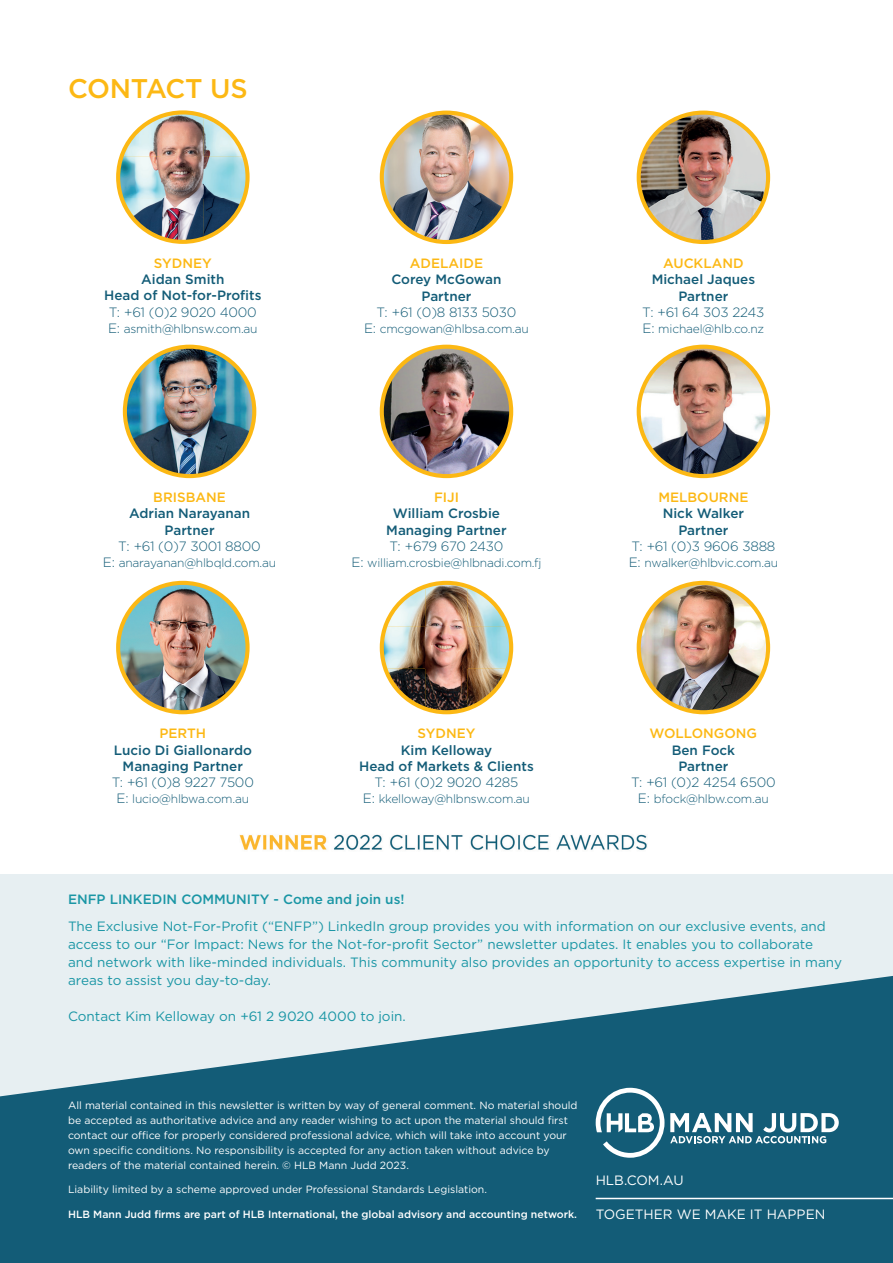
<style>
.page{position:relative;width:893px;height:1263px;background:#fff}
.page>*{position:absolute;margin:0;border:0;box-sizing:border-box;transform-origin:0 0}
.t1{font:500 27px "Gotham";letter-spacing:-.01em;color:#fcb814}
.t2{font:13.5px/18px "Gotham";color:#1a96a5}
.t3{font:500 13.5px/16.2px "Gotham";color:#135c77;text-align:center}
.t4{font:300 13.5px "Gotham";letter-spacing:-.015em;color:#135c77}
.t5{font:500 13.5px "Gotham";color:#fcb814}
.t6{font:500 13.5px "Gotham";color:#1a96a5}
.t7{font:13.5px "Gotham";color:#fff}
.t8{font:300 13.5px "Gotham";letter-spacing:-.035em;color:#135c77}
.t9{font:300 12px "Gotham";letter-spacing:-.015em;color:#135c77}
.t10{font:10.5px/15px "Gotham";color:#fff}
.t11{font:500 10.5px "Gotham";color:#fff}
.s1{font-size:13.5px}
</style>
<div class="page">
<div style="left:0;top:874px;width:893px;height:299px;background:#e7eff2"></div>
<svg style="left:0;top:976px;width:893px;height:287px;fill:#135c77"></svg>
<svg style="left:596px;top:1088px;width:68px;height:70px;background:#578b9e"></svg>
<svg style="left:670px;top:1113px;width:169px;height:30px;background:#6f9cac"></svg>
<svg style="left:380px;top:111px;width:133px;height:133px;background:#f8b81d"></svg>
<img style="left:384px;top:115px;width:125px;height:125px;border-radius:63px">
<svg style="left:637px;top:111px;width:133px;height:133px;background:#f7b71d"></svg>
<img style="left:641px;top:115px;width:125px;height:125px;border-radius:63px">
<svg style="left:123px;top:345px;width:133px;height:133px;background:#f3b51c"></svg>
<img style="left:127px;top:349px;width:125px;height:125px;border-radius:63px">
<svg style="left:380px;top:345px;width:133px;height:133px;background:#f6b51b"></svg>
<img style="left:384px;top:349px;width:125px;height:125px;border-radius:63px">
<svg style="left:637px;top:345px;width:133px;height:133px;background:#f8b81d"></svg>
<img style="left:641px;top:349px;width:125px;height:125px;border-radius:63px">
<svg style="left:116px;top:581px;width:134px;height:133px;background:#f4b923"></svg>
<img style="left:120px;top:585px;width:125px;height:125px;border-radius:63px">
<svg style="left:116px;top:110px;width:134px;height:134px"></svg>
<img style="left:124px;top:118px;width:38px;height:38px">
<img style="left:162px;top:114px;width:42px;height:42px">
<img style="left:204px;top:118px;width:38px;height:38px">
<img style="left:120px;top:156px;width:125px;height:42px">
<img style="left:124px;top:198px;width:38px;height:38px">
<img style="left:162px;top:198px;width:42px;height:42px">
<img style="left:204px;top:198px;width:38px;height:38px">
<div style="left:380px;top:581px;width:133px;height:133px;background:#fcb814;border-radius:50%"></div>
<img style="left:387px;top:588px;width:39px;height:39px">
<img style="left:426px;top:585px;width:41px;height:42px">
<img style="left:467px;top:588px;width:39px;height:39px">
<img style="left:384px;top:627px;width:125px;height:41px">
<img style="left:387px;top:668px;width:39px;height:39px">
<img style="left:426px;top:668px;width:41px;height:42px">
<img style="left:467px;top:668px;width:39px;height:39px">
<svg style="left:637px;top:581px;width:133px;height:133px;background:#f8b71c"></svg>
<img style="left:641px;top:585px;width:125px;height:125px;border-radius:63px">
<img style="left:239px;top:834px;width:408px;height:16px">
<hr style="left:596px;top:1198px;width:297px;height:1px;background:#fff">
<h1 class="t1" style="left:68px;top:71px;width:181px">CONTACT US</h1>
<p class="t5" style="left:154px;top:254px;width:59px">SYDNEY</p>
<p class="t3" style="left:104px;top:271px;width:159px">Aidan Smith<br>Head of Not-for-Profits</p>
<p class="t4" style="left:109px;top:303px;width:149px">T: +61 (0)2 9020 4000</p>
<p class="t9" style="left:108px;top:321px;width:151px"><span class="s1">E:</span> asmith@hlbnsw.com.au</p>
<p class="t5" style="left:153px;top:489px;width:74px">BRISBANE</p>
<p class="t3" style="left:129px;top:505px;width:122px">Adrian Narayanan<br>Partner</p>
<p class="t4" style="left:118px;top:538px;width:144px">T: +61 (0)7 3001 8800</p>
<p class="t9" style="left:103px;top:555px;width:175px"><span class="s1">E:</span> anarayanan@hlbqld.com.au</p>
<p class="t5" style="left:159px;top:725px;width:48px">PERTH</p>
<p class="t3" style="left:114px;top:742px;width:140px">Lucio Di Giallonardo<br>Managing Partner</p>
<p class="t4" style="left:112px;top:774px;width:144px">T: +61 (0)8 9227 7500</p>
<p class="t9" style="left:117px;top:791px;width:134px"><span class="s1">E:</span> lucio@hlbwa.com.au</p>
<p class="t5" style="left:410px;top:255px;width:75px">ADELAIDE</p>
<p class="t3" style="left:391px;top:271px;width:112px">Corey McGowan<br>Partner</p>
<p class="t4" style="left:376px;top:303px;width:141px">T: +61 (0)8 8133 5030</p>
<p class="t9" style="left:364px;top:321px;width:166px"><span class="s1">E:</span> cmcgowan@hlbsa.com.au</p>
<p class="t5" style="left:434px;top:489px;width:26px">FIJI</p>
<p class="t3" style="left:386px;top:505px;width:122px">William Crosbie<br>Managing Partner</p>
<p class="t8" style="left:389px;top:538px;width:116px">T: +679 670 2430</p>
<p class="t9" style="left:351px;top:555px;width:191px"><span class="s1">E:</span> william.crosbie@hlbnadi.com.fj</p>
<p class="t5" style="left:418px;top:725px;width:59px">SYDNEY</p>
<p class="t3" style="left:359px;top:742px;width:176px">Kim Kelloway<br>Head of Markets &amp; Clients</p>
<p class="t4" style="left:375px;top:774px;width:145px">T: +61 (0)2 9020 4285</p>
<p class="t9" style="left:363px;top:791px;width:169px"><span class="s1">E:</span> kkelloway@hlbnsw.com.au</p>
<p class="t5" style="left:663px;top:255px;width:82px">AUCKLAND</p>
<p class="t3" style="left:652px;top:271px;width:105px">Michael Jaques<br>Partner</p>
<p class="t4" style="left:642px;top:303px;width:124px">T: +61 64 303 2243</p>
<p class="t9" style="left:643px;top:321px;width:123px"><span class="s1">E:</span> michael@hlb.co.nz</p>
<p class="t5" style="left:658px;top:489px;width:92px">MELBOURNE</p>
<p class="t3" style="left:663px;top:505px;width:83px">Nick Walker<br>Partner</p>
<p class="t4" style="left:631px;top:538px;width:146px">T: +61 (0)3 9606 3888</p>
<p class="t9" style="left:629px;top:555px;width:151px"><span class="s1">E:</span> nwalker@hlbvic.com.au</p>
<p class="t5" style="left:650px;top:725px;width:109px">WOLLONGONG</p>
<p class="t3" style="left:672px;top:742px;width:65px">Ben Fock<br>Partner</p>
<p class="t4" style="left:631px;top:774px;width:146px">T: +61 (0)2 4254 6500</p>
<p class="t9" style="left:638px;top:791px;width:132px"><span class="s1">E:</span> bfock@hlbw.com.au</p>
<p class="t6" style="left:68px;top:890px;width:338px">ENFP LINKEDIN COMMUNITY - Come and join us!</p>
<p class="t2" style="left:68px;top:916px;width:775px">The Exclusive Not-For-Profit (“ENFP”) LinkedIn group provides you with information on our exclusive events, and access to our “For Impact: News for the Not-for-profit Sector” newsletter updates. It enables you to collaborate<br>and network with like-minded individuals. This community also provides an opportunity to access expertise in many areas to assist you day-to-day.</p>
<p class="t2" style="left:68px;top:1006px;width:339px">Contact Kim Kelloway on +61 2 9020 4000 to join.</p>
<p class="t10" style="left:68px;top:1097px;width:511px">All material contained in this newsletter is written by way of general comment. No material should be accepted as authoritative advice and any reader wishing to act upon the material should first contact our office for properly considered professional advice, which will take into account your own specific conditions. No responsibility is accepted for any action taken without advice by readers of the material contained herein. © HLB Mann Judd 2023.</p>
<p class="t10" style="left:68px;top:1181px;width:420px">Liability limited by a scheme approved under Professional Standards Legislation.</p>
<p class="t11" style="left:68px;top:1208px;width:510px">HLB Mann Judd firms are part of HLB International, the global advisory and accounting network.</p>
<p class="t7" style="left:596px;top:1172px;width:89px">HLB.COM.AU</p>
<p class="t7" style="left:596px;top:1206px;width:231px">TOGETHER WE MAKE IT HAPPEN</p>
</div>
